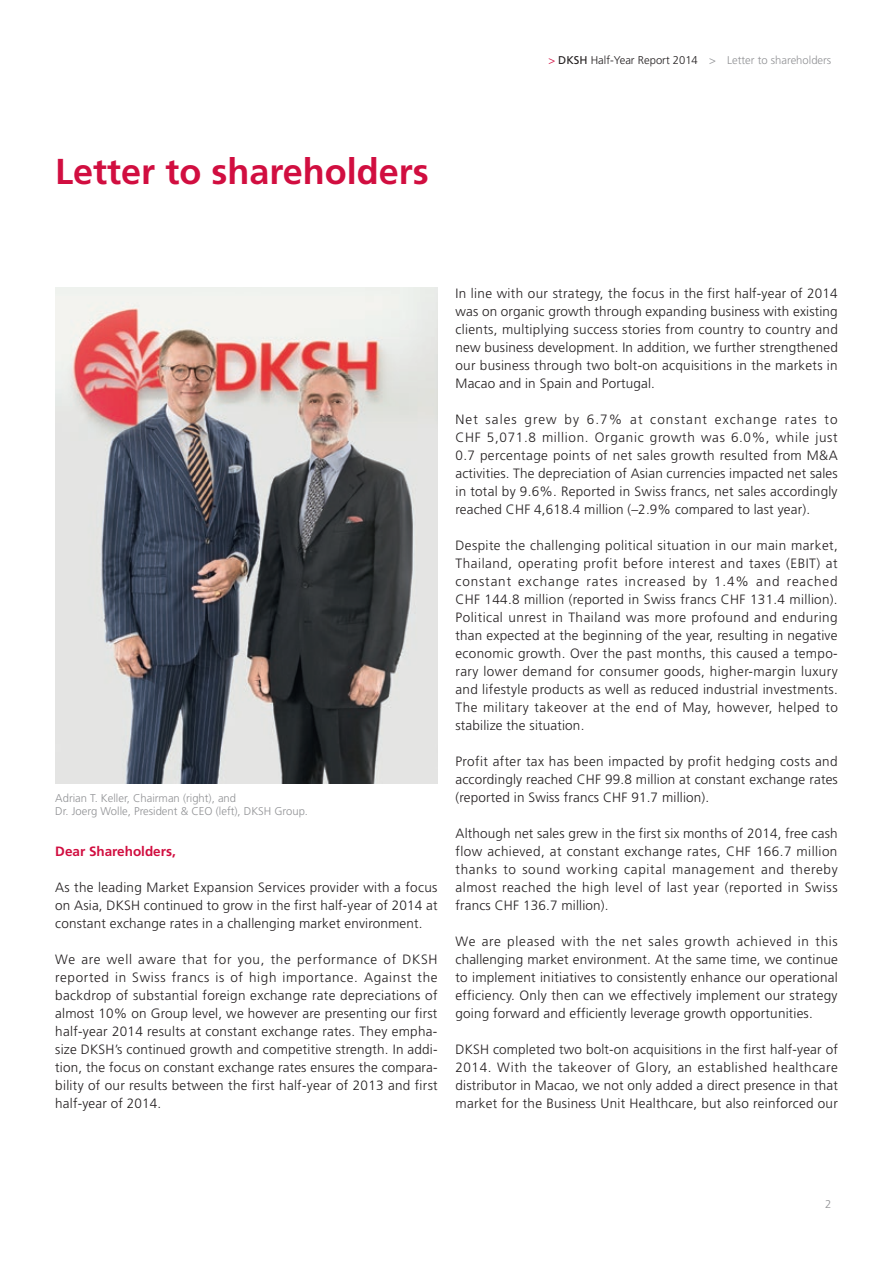
<style>
.page{position:relative;width:893px;height:1263px;background:#fff}
.page>*{position:absolute;margin:0;border:0;box-sizing:border-box;transform-origin:0 0}
.t1{font:700 36px "Frutiger LT Std";color:#d10e40}
.t2{font:300 13.5px/18px "Frutiger LT Std";letter-spacing:.015em;color:#231f20;text-align:justify}
.t3{font:700 13.5px "Frutiger LT Std";color:#d10e40}
.t4{font:300 11.25px/13.5px "Frutiger LT Std";color:#919295}
.s1{color:#d10e40}
.s2{font-weight:400;color:#231f20}
.s3{color:#231f20}
</style>
<div class="page">
<img style="left:55px;top:287px;width:382px;height:497px">
<h1 class="t1" style="left:55px;top:151px;width:375px">Letter to shareholders</h1>
<p class="t4" style="left:548px;top:53px;width:284px"><span class="s1">&gt;</span> <span class="s2">DKSH</span> <span class="s3">Half-Year Report 2014</span> &gt; Letter to shareholders</p>
<p class="t4" style="left:55px;top:791px;width:254px">Adrian T. Keller, Chairman (right), and<br>Dr. Joerg Wolle, President &amp; CEO (left), DKSH Group.</p>
<p class="t3" style="left:55px;top:843px;width:122px">Dear Shareholders,</p>
<p class="t2" style="left:55px;top:878px;width:384px">As the leading Market Expansion Services provider with a focus on Asia, DKSH continued to grow in the first half-year of 2014 at constant exchange rates in a challenging market environment.</p>
<p class="t2" style="left:55px;top:950px;width:384px">We are well aware that for you, the performance of DKSH reported in Swiss francs is of high importance. Against the backdrop of substantial foreign exchange rate depreciations of almost 10% on Group level, we however are presenting our first half-year 2014 results at constant exchange rates. They empha&shy;size DKSH’s continued growth and competitive strength. In addi&shy;tion, the focus on constant exchange rates ensures the compara&shy;bility of our results between the first half-year of 2013 and first half-year of 2014.</p>
<p class="t2" style="left:455px;top:284px;width:384px">In line with our strategy, the focus in the first half-year of 2014 was on organic growth through expanding business with existing clients, multiplying success stories from country to country and new business development. In addition, we further strengthened our business through two bolt-on acquisitions in the markets in Macao and in Spain and Portugal.</p>
<p class="t2" style="left:455px;top:410px;width:384px">Net sales grew by 6.7% at constant exchange rates to CHF 5,071.8 million. Organic growth was 6.0%, while just 0.7 percentage points of net sales growth resulted from M&amp;A activities. The depreciation of Asian currencies impacted net sales in total by 9.6%. Reported in Swiss francs, net sales accordingly reached CHF 4,618.4 million (–2.9% compared to last year).</p>
<p class="t2" style="left:455px;top:536px;width:384px">Despite the challenging political situation in our main market, Thailand, operating profit before interest and taxes (EBIT) at constant exchange rates increased by 1.4% and reached CHF 144.8 million (reported in Swiss francs CHF 131.4 million).<br>Political unrest in Thailand was more profound and enduring than expected at the beginning of the year, resulting in negative economic growth. Over the past months, this caused a tempo&shy;rary lower demand for consumer goods, higher-margin luxury and lifestyle products as well as reduced industrial investments.<br>The military takeover at the end of May, however, helped to stabilize the situation.</p>
<p class="t2" style="left:455px;top:752px;width:384px">Profit after tax has been impacted by profit hedging costs and accordingly reached CHF 99.8 million at constant exchange rates (reported in Swiss francs CHF 91.7 million).</p>
<p class="t2" style="left:455px;top:824px;width:384px">Although net sales grew in the first six months of 2014, free cash flow achieved, at constant exchange rates, CHF 166.7 million thanks to sound working capital management and thereby almost reached the high level of last year (reported in Swiss francs CHF 136.7 million).</p>
<p class="t2" style="left:455px;top:932px;width:384px">We are pleased with the net sales growth achieved in this challenging market environment. At the same time, we continue to implement initiatives to consistently enhance our operational efficiency. Only then can we effectively implement our strategy going forward and efficiently leverage growth opportunities.</p>
<p class="t2" style="left:455px;top:1040px;width:384px">DKSH completed two bolt-on acquisitions in the first half-year of 2014. With the takeover of Glory, an established healthcare distributor in Macao, we not only added a direct presence in that market for the Business Unit Healthcare, but also reinforced our</p>
<p class="t4" style="left:825px;top:1197px;width:8px">2</p>
</div>
